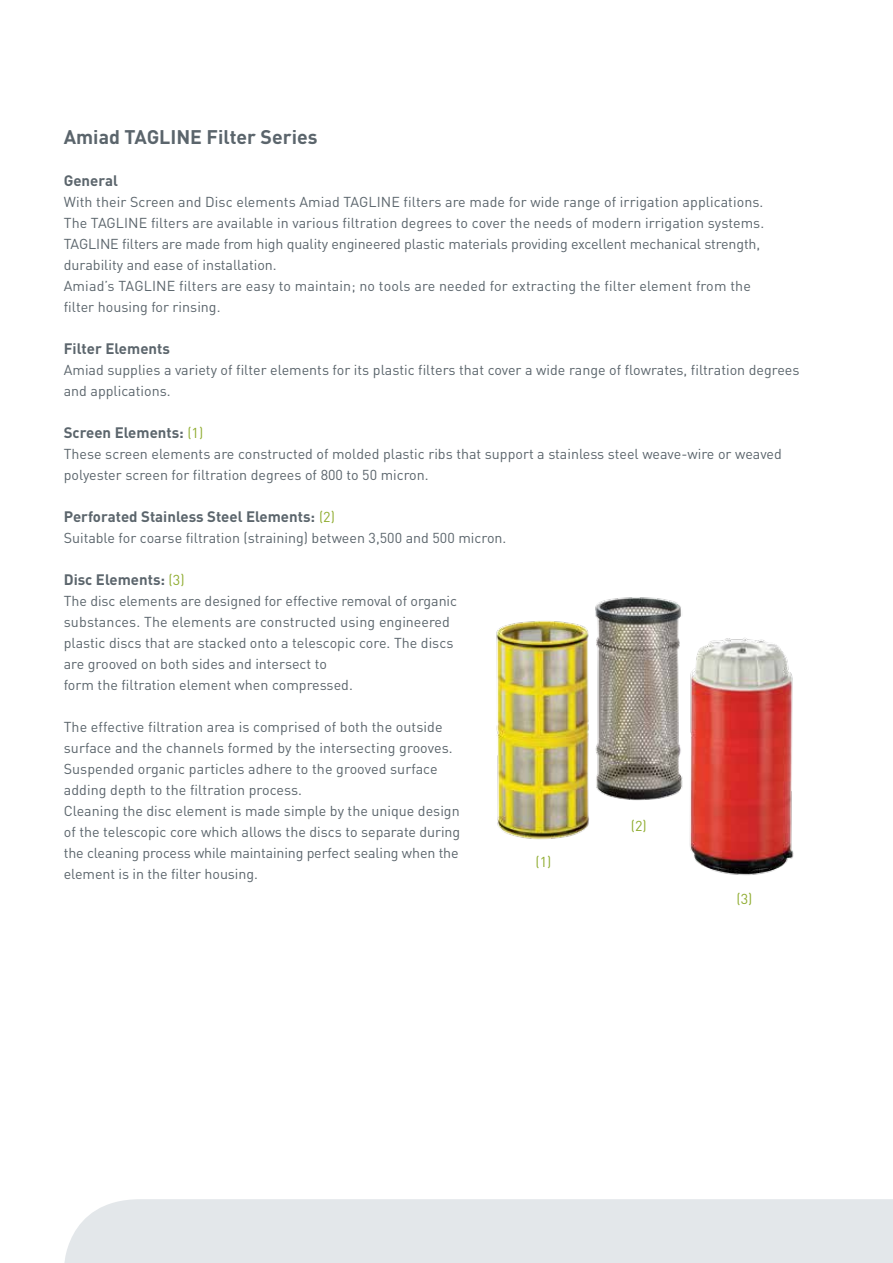
<style>
.page{position:relative;width:893px;height:1263px;background:#fff}
.page>*{position:absolute;margin:0;border:0;box-sizing:border-box;transform-origin:0 0}
.t1{font:700 19.5px "DIN";color:#5b656c}
.t2{font:700 15px "DIN";color:#5b656c}
.t3{font:14.25px/21px "DIN";color:#5b656c}
.t4{font:14.25px "DIN";color:#8fac30}
.s1{font-weight:400;font-size:14.25px;color:#8fac30}
</style>
<div class="page">
<div style="left:64px;top:1199px;width:829px;height:64px;background:#e3e7ea"></div>
<img style="left:496px;top:597px;width:298px;height:278px">
<h1 class="t1" style="left:64px;top:124px;width:255px">Amiad TAGLINE Filter Series</h1>
<p class="t2" style="left:64px;top:171px;width:56px">General</p>
<p class="t3" style="left:64px;top:191px;width:702px">With their Screen and Disc elements Amiad TAGLINE filters are made for wide range of irrigation applications.<br>The TAGLINE filters are available in various filtration degrees to cover the needs of modern irrigation systems.<br>TAGLINE filters are made from high quality engineered plastic materials providing excellent mechanical strength, durability and ease of installation.<br>Amiad’s TAGLINE filters are easy to maintain; no tools are needed for extracting the filter element from the filter housing for rinsing.</p>
<p class="t2" style="left:64px;top:339px;width:108px">Filter Elements</p>
<p class="t3" style="left:64px;top:359px;width:737px">Amiad supplies a variety of filter elements for its plastic filters that cover a wide range of flowrates, filtration degrees and applications.</p>
<p class="t2" style="left:64px;top:423px;width:141px">Screen Elements: <span class="s1">(1)</span></p>
<p class="t3" style="left:64px;top:443px;width:720px">These screen elements are constructed of molded plastic ribs that support a stainless steel weave-wire or weaved polyester screen for filtration degrees of 800 to 50 micron.</p>
<p class="t2" style="left:64px;top:507px;width:273px">Perforated Stainless Steel Elements: <span class="s1">(2)</span></p>
<p class="t3" style="left:64px;top:527px;width:444px">Suitable for coarse filtration (straining) between 3,500 and 500 micron.</p>
<p class="t2" style="left:64px;top:570px;width:122px">Disc Elements: <span class="s1">(3)</span></p>
<p class="t3" style="left:64px;top:590px;width:395px">The disc elements are designed for effective removal of organic substances. The elements are constructed using engineered plastic discs that are stacked onto a telescopic core. The discs are grooved on both sides and intersect to<br>form the filtration element when compressed.</p>
<p class="t3" style="left:64px;top:716px;width:398px">The effective filtration area is comprised of both the outside surface and the channels formed by the intersecting grooves.<br>Suspended organic particles adhere to the grooved surface adding depth to the filtration process.<br>Cleaning the disc element is made simple by the unique design of the telescopic core which allows the discs to separate during the cleaning process while maintaining perfect sealing when the element is in the filter housing.</p>
<p class="t4" style="left:631px;top:817px;width:17px">(2)</p>
<p class="t4" style="left:535px;top:853px;width:17px">(1)</p>
<p class="t4" style="left:736px;top:890px;width:17px">(3)</p>
</div>
